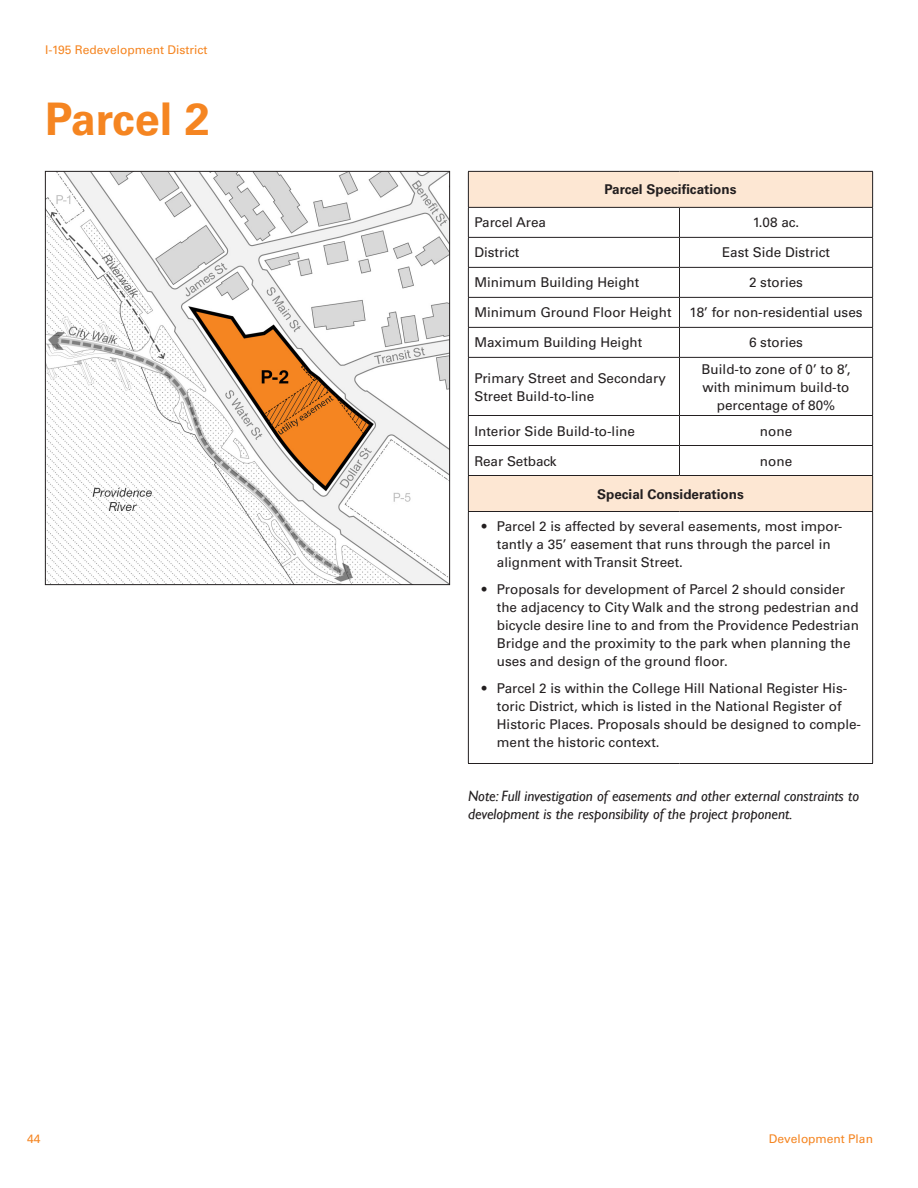
<style>
.page{position:relative;width:918px;height:1188px;background:#fff}
.page>*{position:absolute;margin:0;border:0;box-sizing:border-box;transform-origin:0 0}
.Heading{font:700 45px "Univers";color:#f58521}
.Body{font:italic 15px/18px "Gill Sans";color:#231f20}
.Body-2{font:13.5px/18px "Univers";color:#231f20}
.Body-3{font:700 13.5px "Univers";color:#231f20}
.t1{font:12px "Univers LT Std";color:#f58521}
</style>
<div class="page">
<img style="left:47px;top:173px;width:401px;height:410px">
<svg style="left:469px;top:172px;width:403px;height:339px"></svg>
<hr style="left:468px;top:171px;width:212px;height:1px;background:#231f20">
<hr style="left:468px;top:172px;width:1px;height:35px;background:#231f20">
<hr style="left:680px;top:171px;width:193px;height:1px;background:#231f20">
<hr style="left:872px;top:172px;width:1px;height:35px;background:#231f20">
<hr style="left:468px;top:207px;width:212px;height:1px;background:#231f20">
<hr style="left:680px;top:207px;width:193px;height:1px;background:#231f20">
<hr style="left:468px;top:237px;width:212px;height:1px;background:#231f20">
<hr style="left:680px;top:237px;width:193px;height:1px;background:#231f20">
<hr style="left:468px;top:267px;width:212px;height:1px;background:#231f20">
<hr style="left:680px;top:267px;width:193px;height:1px;background:#231f20">
<hr style="left:468px;top:297px;width:212px;height:1px;background:#231f20">
<hr style="left:680px;top:297px;width:193px;height:1px;background:#231f20">
<hr style="left:468px;top:327px;width:212px;height:1px;background:#231f20">
<svg style="left:468px;top:208px;width:1px;height:149px"></svg>
<hr style="left:680px;top:327px;width:193px;height:1px;background:#231f20">
<svg style="left:679px;top:208px;width:1px;height:149px"></svg>
<svg style="left:872px;top:208px;width:1px;height:149px"></svg>
<hr style="left:468px;top:357px;width:212px;height:1px;background:#231f20">
<hr style="left:468px;top:358px;width:1px;height:57px;background:#231f20">
<hr style="left:680px;top:357px;width:193px;height:1px;background:#231f20">
<hr style="left:679px;top:358px;width:1px;height:57px;background:#231f20">
<hr style="left:872px;top:358px;width:1px;height:57px;background:#231f20">
<hr style="left:468px;top:415px;width:212px;height:1px;background:#231f20">
<hr style="left:680px;top:415px;width:193px;height:1px;background:#231f20">
<hr style="left:468px;top:445px;width:212px;height:1px;background:#231f20">
<svg style="left:468px;top:416px;width:1px;height:59px"></svg>
<hr style="left:680px;top:445px;width:193px;height:1px;background:#231f20">
<svg style="left:679px;top:416px;width:1px;height:59px"></svg>
<svg style="left:872px;top:416px;width:1px;height:59px"></svg>
<hr style="left:468px;top:475px;width:212px;height:1px;background:#231f20">
<hr style="left:468px;top:476px;width:1px;height:35px;background:#231f20">
<hr style="left:680px;top:475px;width:193px;height:1px;background:#231f20">
<hr style="left:872px;top:476px;width:1px;height:35px;background:#231f20">
<hr style="left:468px;top:511px;width:212px;height:1px;background:#231f20">
<hr style="left:468px;top:512px;width:1px;height:251px;background:#231f20">
<hr style="left:680px;top:511px;width:193px;height:1px;background:#231f20">
<hr style="left:872px;top:512px;width:1px;height:251px;background:#231f20">
<hr style="left:468px;top:763px;width:212px;height:1px;background:#231f20">
<hr style="left:680px;top:763px;width:193px;height:1px;background:#231f20">
<p class="t1" style="left:45px;top:42px;width:164px">I-195 Redevelopment District</p>
<p class="Heading" style="left:45px;top:93px;width:166px">Parcel 2</p>
<p class="Body-3" style="left:605px;top:182px;width:133px">Parcel Specifications</p>
<p class="Body-2" style="left:474px;top:214px;width:73px">Parcel Area</p>
<p class="Body-2" style="left:753px;top:214px;width:48px">1.08 ac.</p>
<p class="Body-2" style="left:474px;top:244px;width:46px">District</p>
<p class="Body-2" style="left:722px;top:244px;width:110px">East Side District</p>
<p class="Body-2" style="left:474px;top:274px;width:166px">Minimum Building Height</p>
<p class="Body-2" style="left:749px;top:274px;width:56px">2 stories</p>
<p class="Body-2" style="left:474px;top:304px;width:199px">Minimum Ground Floor Height</p>
<p class="Body-2" style="left:690px;top:304px;width:175px">18’ for non-residential uses</p>
<p class="Body-2" style="left:474px;top:334px;width:170px">Maximum Building Height</p>
<p class="Body-2" style="left:749px;top:334px;width:56px">6 stories</p>
<p class="Body-2" style="left:474px;top:369px;width:193px">Primary Street and Secondary<br>Street Build-to-line</p>
<p class="Body-2" style="left:702px;top:360px;width:150px;text-align:center">Build-to zone of 0’ to 8’, with minimum build-to percentage of 80%</p>
<p class="Body-2" style="left:474px;top:422px;width:162px">Interior Side Build-to-line</p>
<p class="Body-2" style="left:760px;top:422px;width:34px">none</p>
<p class="Body-2" style="left:474px;top:452px;width:84px">Rear Setback</p>
<p class="Body-2" style="left:760px;top:452px;width:34px">none</p>
<p class="Body-3" style="left:597px;top:486px;width:148px">Special Considerations</p>
<p class="Body-2" style="left:497px;top:517px;width:347px;text-indent:-15px">• Parcel 2 is affected by several easements, most impor&shy;tantly a 35’ easement that runs through the parcel in alignment with Transit Street.</p>
<p class="Body-2" style="left:497px;top:580px;width:364px;text-indent:-15px">• Proposals for development of Parcel 2 should consider the adjacency to City Walk and the strong pedestrian and bicycle desire line to and from the Providence Pedestrian Bridge and the proximity to the park when planning the uses and design of the ground floor.</p>
<p class="Body-2" style="left:497px;top:679px;width:366px;text-indent:-15px">• Parcel 2 is within the College Hill National Register His&shy;toric District, which is listed in the National Register of Historic Places. Proposals should be designed to comple&shy;ment the historic context.</p>
<p class="Body" style="left:468px;top:787px;width:393px">Note: Full investigation of easements and other external constraints to development is the responsibility of the project proponent.</p>
<p class="t1" style="left:27px;top:1132px;width:15px">44</p>
<p class="t1" style="left:769px;top:1132px;width:106px">Development Plan</p>
</div>
